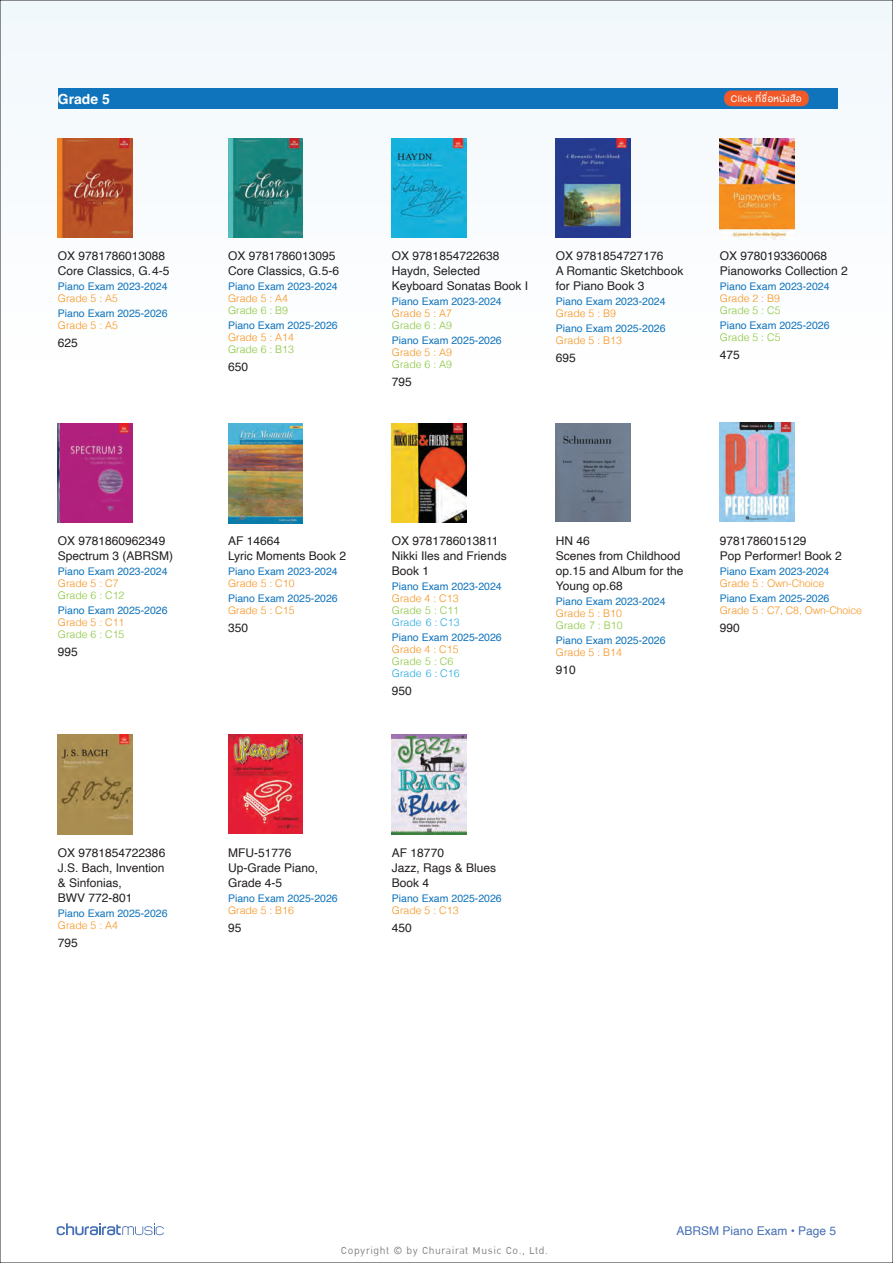
<style>
.page{position:relative;width:893px;height:1263px;background:#fff}
.page>*{position:absolute;margin:0;border:0;box-sizing:border-box;transform-origin:0 0}
.t1{font:700 13.95px "Helvetica";color:#fff}
.t2{font:13.8px "DB Ozone X";letter-spacing:.04em;color:#808285}
.t3{font:13.35px "DB Helvethaica X";letter-spacing:.025em;color:#fff}
.t4{font:12px/15px "Helvetica";color:#231f20}
.t5{font:12px "Helvetica";color:#466fb5}
.t6{font:10.5px "Helvetica";color:#1074bc}
.t7{font:300 10.5px "Helvetica";color:#f7931d}
.t8{font:300 10.5px "Helvetica";color:#8bc63e}
.t9{font:300 10.5px "Helvetica";color:#24aae1}
</style>
<div class="page">
<div style="left:0;top:0;width:893px;height:407px;background:#f9fcfe"></div>
<svg style="left:57px;top:1223px;width:107px;height:12px"></svg>
<div style="left:58px;top:88px;width:779px;height:21px;background:#1074bc"></div>
<img style="left:228px;top:139px;width:75px;height:99px">
<img style="left:58px;top:139px;width:75px;height:99px">
<img style="left:392px;top:139px;width:75px;height:99px">
<img style="left:556px;top:139px;width:75px;height:99px">
<img style="left:720px;top:139px;width:74px;height:100px">
<img style="left:58px;top:423px;width:75px;height:100px">
<img style="left:228px;top:423px;width:75px;height:100px">
<div style="left:724px;top:91px;width:85px;height:15px;background:#f15929;border-radius:7px"></div>
<img style="left:392px;top:423px;width:75px;height:100px">
<img style="left:556px;top:423px;width:75px;height:99px">
<img style="left:720px;top:422px;width:74px;height:100px">
<img style="left:392px;top:735px;width:75px;height:99px">
<img style="left:58px;top:735px;width:75px;height:99px">
<img style="left:228px;top:735px;width:75px;height:98px">
<p class="t1" style="left:58px;top:91px;width:53px">Grade 5</p>
<p class="t4" style="left:58px;top:248px;width:113px">OX 9781786013088<br>Core Classics, G.4-5</p>
<p class="t6" style="left:58px;top:278px;width:111px">Piano Exam 2023-2024</p>
<p class="t7" style="left:58px;top:289px;width:62px">Grade 5 : A5</p>
<p class="t6" style="left:58px;top:305px;width:111px">Piano Exam 2025-2026</p>
<p class="t7" style="left:58px;top:316px;width:62px">Grade 5 : A5</p>
<p class="t4" style="left:58px;top:335px;width:22px">625</p>
<p class="t3" style="left:731px;top:91px;width:72px">Click ที่ชื่อหนังสือ</p>
<p class="t4" style="left:228px;top:248px;width:113px">OX 9781786013095<br>Core Classics, G.5-6</p>
<p class="t6" style="left:228px;top:278px;width:111px">Piano Exam 2023-2024</p>
<p class="t7" style="left:228px;top:289px;width:62px">Grade 5 : A4</p>
<p class="t8" style="left:228px;top:301px;width:62px">Grade 6 : B9</p>
<p class="t6" style="left:228px;top:317px;width:111px">Piano Exam 2025-2026</p>
<p class="t7" style="left:228px;top:328px;width:67px">Grade 5 : A14</p>
<p class="t8" style="left:228px;top:340px;width:67px">Grade 6 : B13</p>
<p class="t4" style="left:228px;top:359px;width:22px">650</p>
<p class="t4" style="left:392px;top:248px;width:138px">OX 9781854722638<br>Haydn, Selected<br>Keyboard Sonatas Book I</p>
<p class="t6" style="left:392px;top:293px;width:111px">Piano Exam 2023-2024</p>
<p class="t7" style="left:392px;top:304px;width:62px">Grade 5 : A7</p>
<p class="t8" style="left:392px;top:316px;width:62px">Grade 6 : A9</p>
<p class="t6" style="left:392px;top:332px;width:111px">Piano Exam 2025-2026</p>
<p class="t7" style="left:392px;top:343px;width:62px">Grade 5 : A9</p>
<p class="t8" style="left:392px;top:355px;width:62px">Grade 6 : A9</p>
<p class="t4" style="left:392px;top:374px;width:22px">795</p>
<p class="t4" style="left:556px;top:248px;width:129px">OX 9781854727176<br>A Romantic Sketchbook for Piano Book 3</p>
<p class="t6" style="left:556px;top:293px;width:111px">Piano Exam 2023-2024</p>
<p class="t7" style="left:556px;top:304px;width:62px">Grade 5 : B9</p>
<p class="t6" style="left:556px;top:320px;width:111px">Piano Exam 2025-2026</p>
<p class="t7" style="left:556px;top:331px;width:67px">Grade 5 : B13</p>
<p class="t4" style="left:556px;top:350px;width:22px">695</p>
<p class="t4" style="left:720px;top:248px;width:130px">OX 9780193360068<br>Pianoworks Collection 2</p>
<p class="t6" style="left:720px;top:278px;width:111px">Piano Exam 2023-2024</p>
<p class="t7" style="left:720px;top:289px;width:62px">Grade 2 : B9</p>
<p class="t8" style="left:720px;top:301px;width:62px">Grade 5 : C5</p>
<p class="t6" style="left:720px;top:317px;width:111px">Piano Exam 2025-2026</p>
<p class="t8" style="left:720px;top:328px;width:62px">Grade 5 : C5</p>
<p class="t4" style="left:720px;top:347px;width:22px">475</p>
<p class="t4" style="left:58px;top:533px;width:117px">OX 9781860962349<br>Spectrum 3 (ABRSM)</p>
<p class="t6" style="left:58px;top:563px;width:111px">Piano Exam 2023-2024</p>
<p class="t7" style="left:58px;top:574px;width:62px">Grade 5 : C7</p>
<p class="t8" style="left:58px;top:586px;width:68px">Grade 6 : C12</p>
<p class="t6" style="left:58px;top:602px;width:111px">Piano Exam 2025-2026</p>
<p class="t7" style="left:58px;top:613px;width:68px">Grade 5 : C11</p>
<p class="t8" style="left:58px;top:625px;width:68px">Grade 6 : C15</p>
<p class="t4" style="left:58px;top:644px;width:22px">995</p>
<p class="t4" style="left:228px;top:533px;width:120px">AF 14664<br>Lyric Moments Book 2</p>
<p class="t6" style="left:228px;top:563px;width:111px">Piano Exam 2023-2024</p>
<p class="t7" style="left:228px;top:574px;width:68px">Grade 5 : C10</p>
<p class="t6" style="left:228px;top:590px;width:111px">Piano Exam 2025-2026</p>
<p class="t7" style="left:228px;top:601px;width:68px">Grade 5 : C15</p>
<p class="t4" style="left:228px;top:620px;width:22px">350</p>
<p class="t4" style="left:392px;top:533px;width:116px">OX 9781786013811<br>Nikki Iles and Friends<br>Book 1</p>
<p class="t6" style="left:392px;top:578px;width:111px">Piano Exam 2023-2024</p>
<p class="t7" style="left:392px;top:589px;width:68px">Grade 4 : C13</p>
<p class="t8" style="left:392px;top:601px;width:69px">Grade 5 : C11</p>
<p class="t9" style="left:392px;top:613px;width:69px">Grade 6 : C13</p>
<p class="t6" style="left:392px;top:629px;width:111px">Piano Exam 2025-2026</p>
<p class="t7" style="left:392px;top:640px;width:68px">Grade 4 : C15</p>
<p class="t8" style="left:392px;top:652px;width:63px">Grade 5 : C6</p>
<p class="t9" style="left:392px;top:664px;width:69px">Grade 6 : C16</p>
<p class="t4" style="left:392px;top:683px;width:22px">950</p>
<p class="t4" style="left:556px;top:533px;width:129px">HN 46<br>Scenes from Childhood op.15 and Album for the<br>Young op.68</p>
<p class="t6" style="left:556px;top:593px;width:111px">Piano Exam 2023-2024</p>
<p class="t7" style="left:556px;top:604px;width:67px">Grade 5 : B10</p>
<p class="t8" style="left:556px;top:616px;width:68px">Grade 7 : B10</p>
<p class="t6" style="left:556px;top:632px;width:111px">Piano Exam 2025-2026</p>
<p class="t7" style="left:556px;top:643px;width:67px">Grade 5 : B14</p>
<p class="t4" style="left:556px;top:662px;width:22px">910</p>
<p class="t4" style="left:720px;top:533px;width:124px">9781786015129<br>Pop Performer! Book 2</p>
<p class="t6" style="left:720px;top:563px;width:111px">Piano Exam 2023-2024</p>
<p class="t7" style="left:720px;top:574px;width:106px">Grade 5 : Own-Choice</p>
<p class="t6" style="left:720px;top:590px;width:111px">Piano Exam 2025-2026</p>
<p class="t7" style="left:720px;top:601px;width:144px">Grade 5 : C7, C8, Own-Choice</p>
<p class="t4" style="left:720px;top:620px;width:22px">990</p>
<p class="t4" style="left:58px;top:845px;width:109px">OX 9781854722386<br>J.S. Bach, Invention &amp; Sinfonias,<br>BWV 772-801</p>
<p class="t6" style="left:58px;top:905px;width:111px">Piano Exam 2025-2026</p>
<p class="t7" style="left:58px;top:916px;width:62px">Grade 5 : A4</p>
<p class="t4" style="left:58px;top:935px;width:22px">795</p>
<p class="t4" style="left:228px;top:845px;width:92px">MFU-51776<br>Up-Grade Piano,<br>Grade 4-5</p>
<p class="t6" style="left:228px;top:890px;width:111px">Piano Exam 2025-2026</p>
<p class="t7" style="left:228px;top:901px;width:67px">Grade 5 : B16</p>
<p class="t4" style="left:228px;top:920px;width:15px">95</p>
<p class="t4" style="left:392px;top:845px;width:106px">AF 18770<br>Jazz, Rags &amp; Blues<br>Book 4</p>
<p class="t6" style="left:392px;top:890px;width:111px">Piano Exam 2025-2026</p>
<p class="t7" style="left:392px;top:901px;width:68px">Grade 5 : C13</p>
<p class="t4" style="left:392px;top:920px;width:22px">450</p>
<p class="t2" style="left:341px;top:1243px;width:209px">Copyright © by Churairat Music Co., Ltd.</p>
<p class="t5" style="left:677px;top:1221px;width:161px">ABRSM Piano Exam • Page 5</p>
</div>
